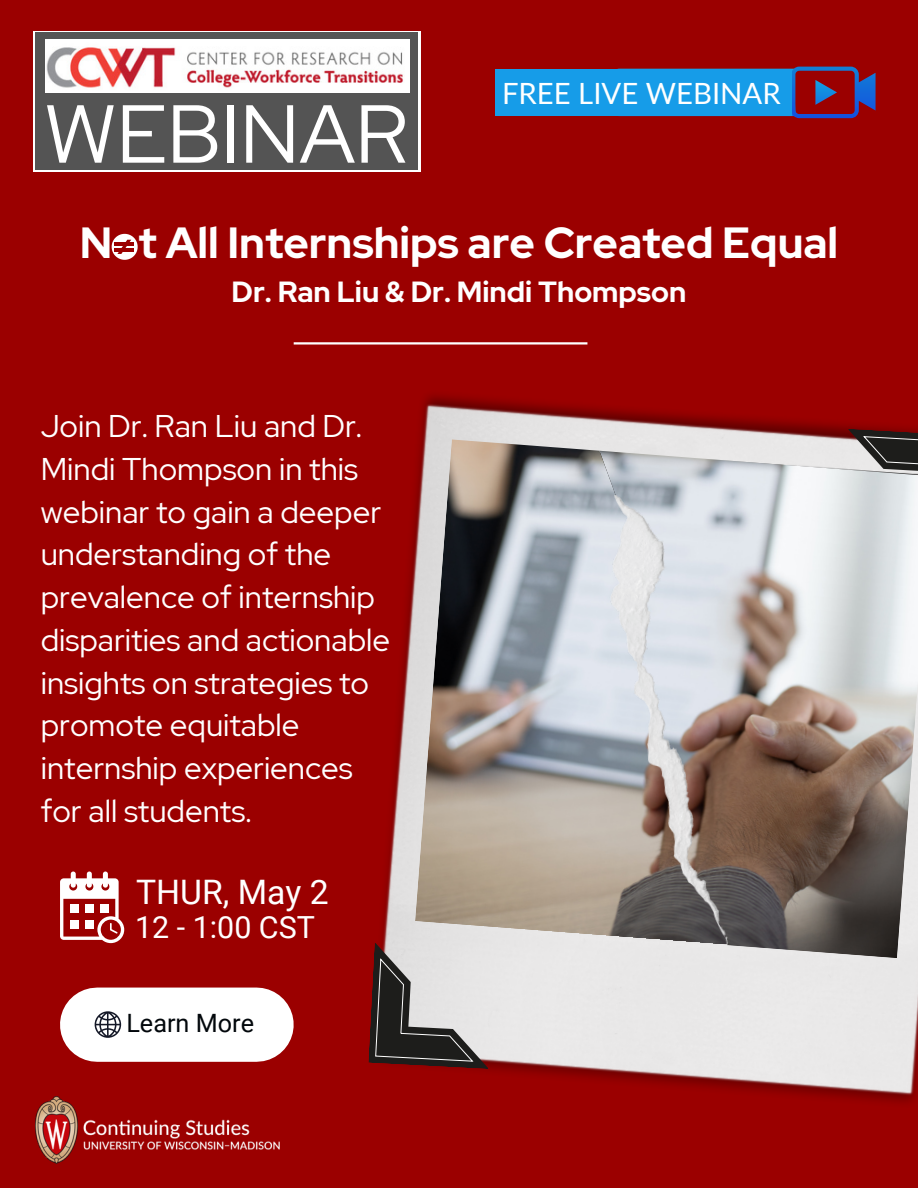
<style>
.page{position:relative;width:918px;height:1188px;background:#9b0000}
.page>*{position:absolute;margin:0;border:0;box-sizing:border-box;transform-origin:0 0}
.t1{font:82.05px "Red Hat Display";color:#fff}
.t2{font:700 43.5px "Red Hat Display";color:#fff}
.t3{font:33.75px "Roboto";color:#fff}
.t4{font:31.35px/42.8px "Red Hat Display";color:#fff}
.t5{font:30.45px "Roboto";color:#fff}
.t6{font:29.25px "Lato";color:#fff}
.t7{font:700 29.1px "Red Hat Display";color:#fff}
.t8{font:25.2px "Roboto";color:#02070b}
</style>
<div class="page">
<svg style="left:60px;top:872px;width:64px;height:71px"></svg>
<div style="left:97px;top:988px;width:160px;height:74px;background:#fff"></div>
<img style="left:382px;top:395px;width:536px;height:708px">
<img style="left:599px;top:450px;width:319px;height:508px">
<img style="left:415px;top:439px;width:312px;height:506px">
<img style="left:580px;top:495px;width:181px;height:450px">
<svg style="left:368px;top:943px;width:127px;height:126px;background:#978d8c"></svg>
<svg style="left:95px;top:1011px;width:26px;height:27px"></svg>
<svg style="left:33px;top:31px;width:388px;height:140px;background:#f0f0f0"></svg>
<div style="left:36px;top:32px;width:382px;height:138px;background:#545454"></div>
<img style="left:46px;top:40px;width:363px;height:53px">
<svg style="left:617px;top:67px;width:258px;height:51px"></svg>
<div style="left:495px;top:69px;width:296px;height:47px;background:#169ce8"></div>
<svg style="left:112px;top:234px;width:26px;height:26px"></svg>
<hr style="left:294px;top:342px;width:293px;height:3px;background:#fff">
<img style="left:36px;top:1096px;width:244px;height:68px">
<svg style="left:841px;top:429px;width:77px;height:126px;background:#b5b5b7"></svg>
<p class="t1" style="left:44px;top:79px;width:365px">WEBINAR</p>
<h2 class="t6" style="left:502px;top:75px;width:280px">FREE LIVE WEBINAR</h2>
<p class="t2" style="left:80px;top:214px;width:760px">N t All Internships are Created Equal</p>
<p class="t7" style="left:232px;top:272px;width:456px">Dr. Ran Liu &amp; Dr. Mindi Thompson</p>
<p class="t4" style="left:41px;top:404px;width:351px">Join Dr. Ran Liu and Dr.<br>Mindi Thompson in this webinar to gain a deeper understanding of the prevalence of internship disparities and actionable insights on strategies to promote equitable internship experiences for all students.</p>
<p class="t3" style="left:136px;top:872px;width:194px">THUR, May 2</p>
<p class="t5" style="left:135px;top:910px;width:181px">12 - 1:00 CST</p>
<p class="t8" style="left:126px;top:1009px;width:129px">Learn More</p>
</div>
